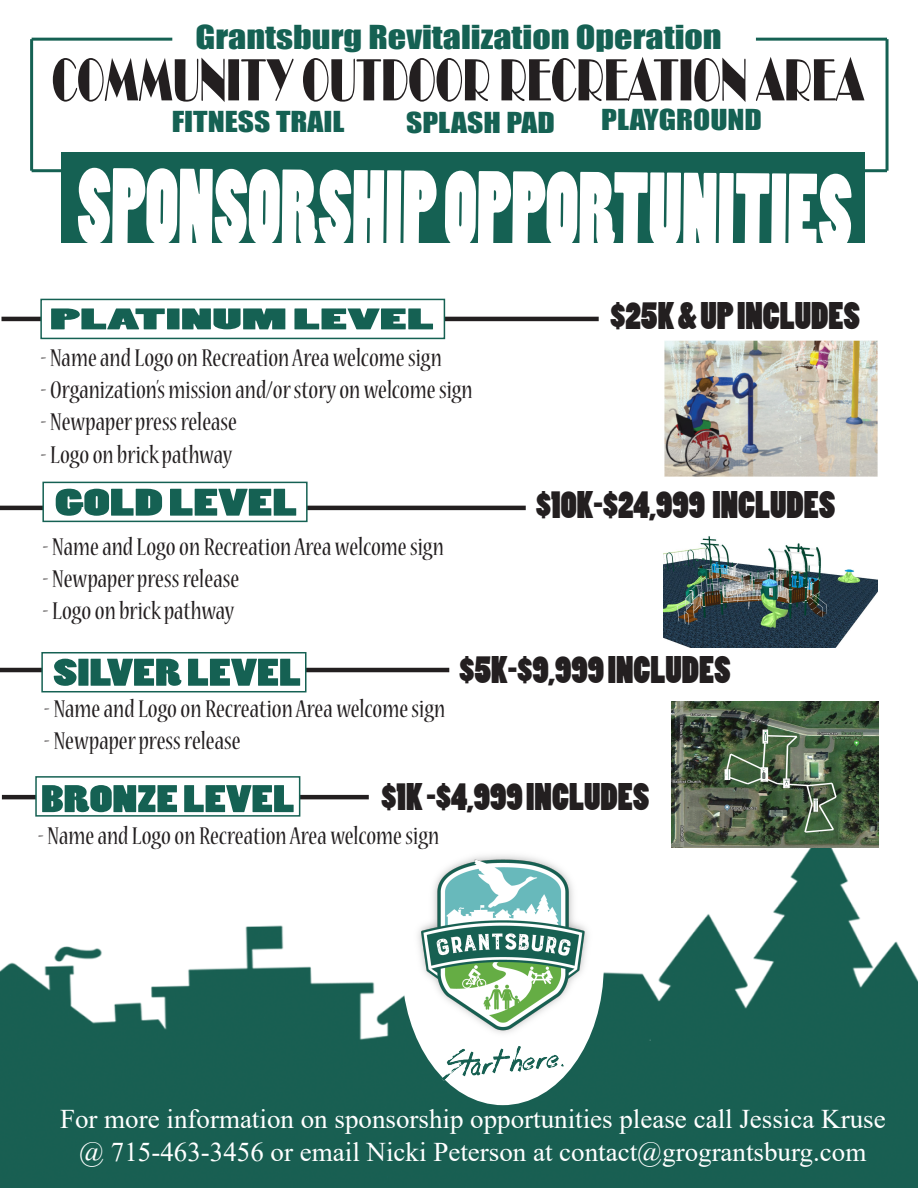
<style>
.page{position:relative;width:918px;height:1188px;background:#fff}
.page>*{position:absolute;margin:0;border:0;box-sizing:border-box;transform-origin:0 0}
.t1{font:36px "Poplar Std";color:#231f20}
.t2{font:30.3px "Impact";color:#156153;scale:1.19 1}
.t3{font:condensed 27px "Nueva Std";color:#231f20}
.t4{font:27px/32.4px "Times New Roman";color:#fff;text-align:center}
.t5{font:26.55px "Impact";color:#156153;scale:1.19 1}
</style>
<div class="page">
<img style="left:0;top:847px;width:918px;height:341px">
<img style="left:664px;top:536px;width:214px;height:112px">
<svg style="left:53px;top:58px;width:241px;height:44px"></svg>
<svg style="left:303px;top:58px;width:186px;height:44px"></svg>
<svg style="left:501px;top:57px;width:245px;height:45px"></svg>
<svg style="left:756px;top:57px;width:109px;height:44px"></svg>
<hr style="left:32px;top:38px;width:140px;height:3px;background:#156153">
<hr style="left:30px;top:39px;width:3px;height:132px;background:#156153">
<hr style="left:32px;top:169px;width:855px;height:3px;background:#156153">
<hr style="left:886px;top:39px;width:3px;height:132px;background:#156153">
<hr style="left:756px;top:38px;width:131px;height:3px;background:#156153">
<div style="left:61px;top:153px;width:804px;height:90px;background:#156153"></div>
<svg style="left:78px;top:168px;width:359px;height:75px"></svg>
<svg style="left:445px;top:171px;width:407px;height:72px"></svg>
<hr style="left:2px;top:317px;width:597px;height:4px;background:#231f20">
<div style="left:40px;top:299px;width:405px;height:40px;background:#fff;border:2px solid #156153"></div>
<svg style="left:51px;top:308px;width:234px;height:21px"></svg>
<svg style="left:294px;top:308px;width:139px;height:21px"></svg>
<hr style="left:0;top:506px;width:526px;height:4px;background:#231f20">
<div style="left:42px;top:482px;width:266px;height:40px;background:#fff;border:2px solid #156153"></div>
<svg style="left:56px;top:489px;width:106px;height:27px"></svg>
<svg style="left:170px;top:489px;width:126px;height:27px"></svg>
<img style="left:664px;top:341px;width:213px;height:135px">
<img style="left:671px;top:701px;width:208px;height:146px">
<hr style="left:0;top:668px;width:449px;height:4px;background:#231f20">
<div style="left:41px;top:652px;width:266px;height:40px;background:#fff;border:2px solid #156153"></div>
<svg style="left:54px;top:659px;width:23px;height:27px"></svg>
<div style="left:78px;top:659px;width:10px;height:27px;background:#156153"></div>
<svg style="left:91px;top:659px;width:90px;height:27px"></svg>
<svg style="left:188px;top:659px;width:112px;height:27px"></svg>
<hr style="left:2px;top:795px;width:367px;height:4px;background:#231f20">
<div style="left:35px;top:776px;width:265px;height:41px;background:#fff;border:2px solid #156153"></div>
<svg style="left:42px;top:785px;width:135px;height:27px;background:#438075"></svg>
<svg style="left:184px;top:785px;width:110px;height:27px"></svg>
<div style="left:402px;top:826px;width:202px;height:279px;background:#fff;border-radius:50%"></div>
<img style="left:409px;top:847px;width:187px;height:237px">
<p class="t2" style="left:196px;top:14px;width:444px">Grantsburg Revitalization Operation</p>
<p class="t5" style="left:172px;top:101px;width:147px">FITNESS TRAIL</p>
<p class="t5" style="left:406px;top:102px;width:126px">SPLASH PAD</p>
<p class="t5" style="left:601px;top:99px;width:137px">PLAYGROUND</p>
<p class="t3" style="left:40px;top:345px;width:403px">- Name and Logo on Recreation Area welcome sign</p>
<p class="t3" style="left:40px;top:378px;width:434px">- Organization’s mission and/or story on welcome sign</p>
<p class="t3" style="left:40px;top:410px;width:198px">- Newpaper press release</p>
<p class="t3" style="left:40px;top:443px;width:193px">- Logo on brick pathway</p>
<p class="t3" style="left:42px;top:534px;width:403px">- Name and Logo on Recreation Area welcome sign</p>
<p class="t3" style="left:42px;top:567px;width:198px">- Newpaper press release</p>
<p class="t3" style="left:42px;top:599px;width:193px">- Logo on brick pathway</p>
<h1 class="t1" style="left:610px;top:296px;width:252px">$25K &amp; UP INCLUDES</h1>
<h1 class="t1" style="left:536px;top:485px;width:301px">$10K-$24,999 INCLUDES</h1>
<h1 class="t1" style="left:459px;top:649px;width:273px">$5K-$9,999 INCLUDES</h1>
<p class="t3" style="left:44px;top:696px;width:403px">- Name and Logo on Recreation Area welcome sign</p>
<p class="t3" style="left:44px;top:729px;width:198px">- Newpaper press release</p>
<h1 class="t1" style="left:381px;top:777px;width:270px">$1K -$4,999 INCLUDES</h1>
<p class="t3" style="left:38px;top:824px;width:403px">- Name and Logo on Recreation Area welcome sign</p>
<p class="t4" style="left:60px;top:1102px;width:827px">For more information on sponsorship opportunities please call Jessica Kruse @ 715-463-3456 or email Nicki Peterson at contact@grograntsburg.com</p>
</div>
